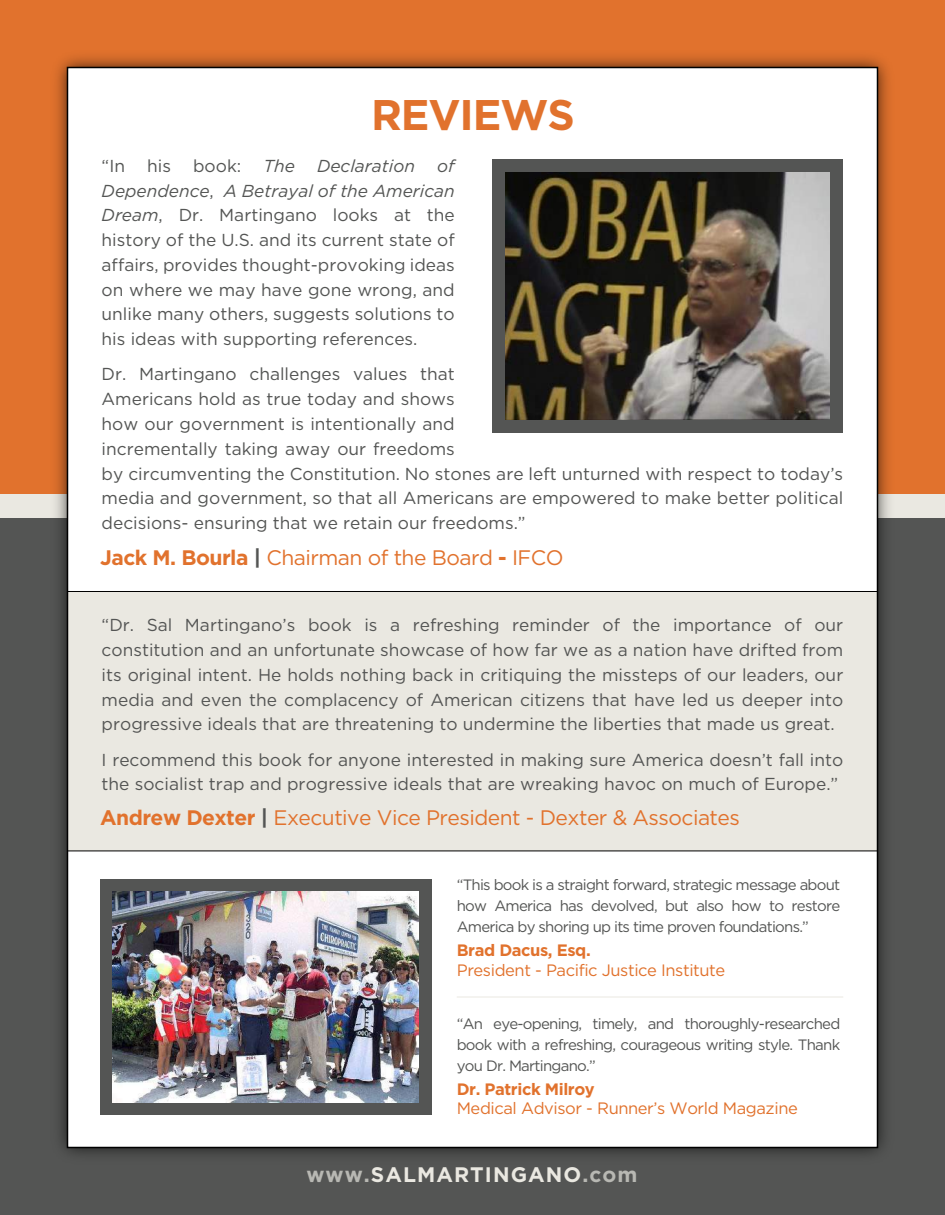
<style>
.page{position:relative;width:945px;height:1215px;background:#545554}
.page>*{position:absolute;margin:0;border:0;box-sizing:border-box;transform-origin:0 0}
.t1{font:700 42.75px "Gotham HTF";letter-spacing:-.025em;color:#e1722d}
.t2{font:21px "Gotham HTF";letter-spacing:-.025em;color:#e1722d}
.t3{font:700 21px "Gotham HTF";letter-spacing:.05em;color:#eae8e1}
.t4{font:17.4px/24.8px "Gotham HTF";color:#545554;text-align:justify}
.t5{font:italic 17.4px "Gotham HTF";color:#545554}
.t6{font:16.5px "Gotham HTF";letter-spacing:-.025em;color:#e1722d}
.t7{font:700 16.5px "Gotham HTF";letter-spacing:-.025em;color:#e1722d}
.t8{font:15px/21px "Gotham HTF";letter-spacing:-.05em;color:#545554;text-align:justify}
.s1{font-style:italic}
.s2{font-weight:700}
.s3{font-weight:700;color:#545554}
.s4{color:#b8b8b3}
</style>
<div class="page">
<div style="left:0;top:0;width:945px;height:506px;background:#e1722d"></div>
<div style="left:0;top:494px;width:945px;height:24px;background:#eae8e1"></div>
<img style="left:56px;top:56px;width:833px;height:1099px">
<div style="left:68px;top:68px;width:810px;height:1080px;background:#fff"></div>
<div style="left:100px;top:879px;width:331px;height:236px;background:#545554"></div>
<img style="left:113px;top:892px;width:305px;height:210px">
<div style="left:68px;top:591px;width:810px;height:260px;background:#eae8e1"></div>
<hr style="left:68px;top:851px;width:810px;height:1px;background:#000">
<hr style="left:68px;top:591px;width:810px;height:1px;background:#000">
<div style="left:492px;top:159px;width:351px;height:274px;background:#545554"></div>
<img style="left:506px;top:173px;width:324px;height:246px">
<hr style="left:457px;top:997px;width:386px;height:1px;background:#eae8e1">
<h1 class="t1" style="left:371px;top:90px;width:205px">REVIEWS</h1>
<p class="t4" style="left:102px;top:153px;width:355px;text-indent:336px"><span class="s1">of Dependence</span>, <span class="s1">A Betrayal of the American Dream</span>, Dr. Martingano looks at the history of the U.S. and its current state of affairs, provides thought-provoking ideas on where we may have gone wrong, and unlike many others, suggests solutions to his ideas with supporting references.</p>
<p class="t4" style="left:102px;top:362px;width:743px;text-align:left">Dr. Martingano challenges values that<br>Americans hold as true today and shows<br>how our government is intentionally and<br>incrementally taking away our freedoms<br>by circumventing the Constitution. No stones are left unturned with respect to today’s media and government, so that all Americans are empowered to make better political decisions- ensuring that we retain our freedoms.”</p>
<p class="t4" style="left:102px;top:153px;width:25px">“In</p>
<p class="t4" style="left:147px;top:153px;width:25px">his</p>
<p class="t4" style="left:193px;top:153px;width:50px">book:</p>
<p class="t5" style="left:263px;top:156px;width:33px">The</p>
<p class="t5" style="left:317px;top:156px;width:100px">Declaration</p>
<p class="t2" style="left:100px;top:546px;width:465px"><span class="s2">Jack M. Bourla</span> <span class="s3">|</span> Chairman of the Board <span class="s2">-</span> IFCO</p>
<p class="t4" style="left:102px;top:612px;width:743px">“Dr. Sal Martingano’s book is a refreshing reminder of the importance of our constitution and an unfortunate showcase of how far we as a nation have drifted from its original intent. He holds nothing back in critiquing the missteps of our leaders, our media and even the complacency of American citizens that have led us deeper into progressive ideals that are threatening to undermine the liberties that made us great.</p>
<p class="t4" style="left:102px;top:747px;width:743px">I recommend this book for anyone interested in making sure America doesn’t fall into the socialist trap and progressive ideals that are wreaking havoc on much of Europe.”</p>
<p class="t2" style="left:100px;top:806px;width:641px"><span class="s2">Andrew Dexter</span> <span class="s3">|</span> Executive Vice President - Dexter &amp; Associates</p>
<p class="t8" style="left:457px;top:874px;width:385px">“This book is a straight forward, strategic message about how America has devolved, but also how to restore America by shoring up its time proven foundations.”</p>
<p class="t7" style="left:457px;top:941px;width:135px">Brad Dacus, Esq.</p>
<p class="t6" style="left:457px;top:961px;width:270px">President - Pacific Justice Institute</p>
<p class="t8" style="left:457px;top:1013px;width:385px">“An eye-opening, timely, and thoroughly-researched book with a refreshing, courageous writing style. Thank you Dr. Martingano.”</p>
<p class="t7" style="left:457px;top:1079px;width:140px">Dr. Patrick Milroy</p>
<p class="t6" style="left:457px;top:1099px;width:343px">Medical Advisor - Runner’s World Magazine</p>
<p class="t3" style="left:307px;top:1162px;width:332px"><span class="s4">www.</span>SALMARTINGANO<span class="s4">.com</span></p>
</div>
